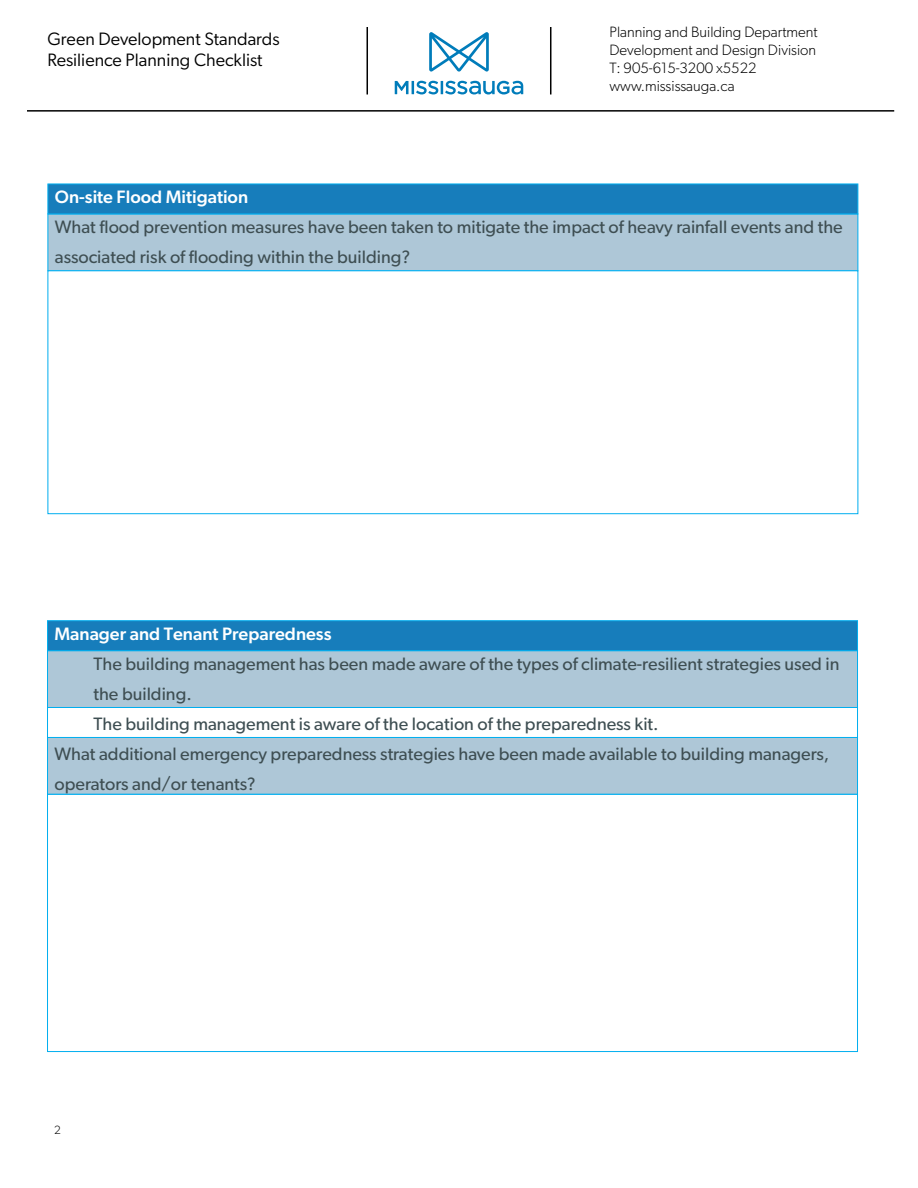
<style>
.page{position:relative;width:918px;height:1188px;background:#fff}
.page>*{position:absolute;margin:0;border:0;box-sizing:border-box;transform-origin:0 0}
.t1{font:18px/30px "Gibson";color:#3e4e52}
.t2{font:18px/21.6px "Gibson";color:#000}
.t3{font:500 18px "Gibson";color:#fff}
.t4{font:300 15px/18px "Gibson";color:#000}
.t5{font:300 12px "Gibson";color:#000}
</style>
<div class="page">
<div style="left:48px;top:214px;width:810px;height:57px;background:#aec7d7;border:1px solid #00aeef"></div>
<div style="left:47px;top:650px;width:811px;height:58px;background:#aec7d7"></div>
<div style="left:47px;top:737px;width:811px;height:58px;background:#aec7d7"></div>
<div style="left:48px;top:270px;width:810px;height:244px;background:#fff;border:1px solid #00aeef"></div>
<div style="left:47px;top:794px;width:811px;height:258px;background:#fff;border:1px solid #00aeef"></div>
<div style="left:47px;top:707px;width:811px;height:31px;background:#fff;border:1px solid #00aeef"></div>
<div style="left:48px;top:184px;width:810px;height:30px;background:#177dbb;border:1px solid #00aeef"></div>
<div style="left:47px;top:620px;width:811px;height:31px;background:#177dbb;border:1px solid #00aeef"></div>
<hr style="left:27px;top:110px;width:867px;height:2px;background:#000">
<hr style="left:550px;top:27px;width:1px;height:67px;background:#000">
<hr style="left:367px;top:27px;width:1px;height:67px;background:#000">
<svg style="left:395px;top:81px;width:128px;height:13px"></svg>
<svg style="left:429px;top:32px;width:60px;height:40px"></svg>
<p class="t2" style="left:48px;top:27px;width:234px">Green Development Standards<br>Resilience Planning Checklist</p>
<p class="t4" style="left:609px;top:23px;width:210px">Planning and Building Department<br>Development and Design Division<br>T: 905-615-3200 x5522 www.mississauga.ca</p>
<p class="t3" style="left:55px;top:186px;width:195px">On-site Flood Mitigation</p>
<p class="t1" style="left:55px;top:212px;width:789px">What flood prevention measures have been taken to mitigate the impact of heavy rainfall events and the associated risk of flooding within the building?</p>
<p class="t3" style="left:55px;top:623px;width:278px">Manager and Tenant Preparedness</p>
<p class="t1" style="left:94px;top:649px;width:748px">The building management has been made aware of the types of climate-resilient strategies used in</p>
<p class="t1" style="left:94px;top:679px;width:100px">the building.</p>
<p class="t1" style="left:94px;top:709px;width:567px">The building management is aware of the location of the preparedness kit.</p>
<p class="t1" style="left:55px;top:739px;width:776px">What additional emergency preparedness strategies have been made available to building managers,</p>
<p class="t1" style="left:55px;top:769px;width:203px">operators and/or tenants?</p>
<p class="t5" style="left:54px;top:1123px;width:8px">2</p>
</div>
